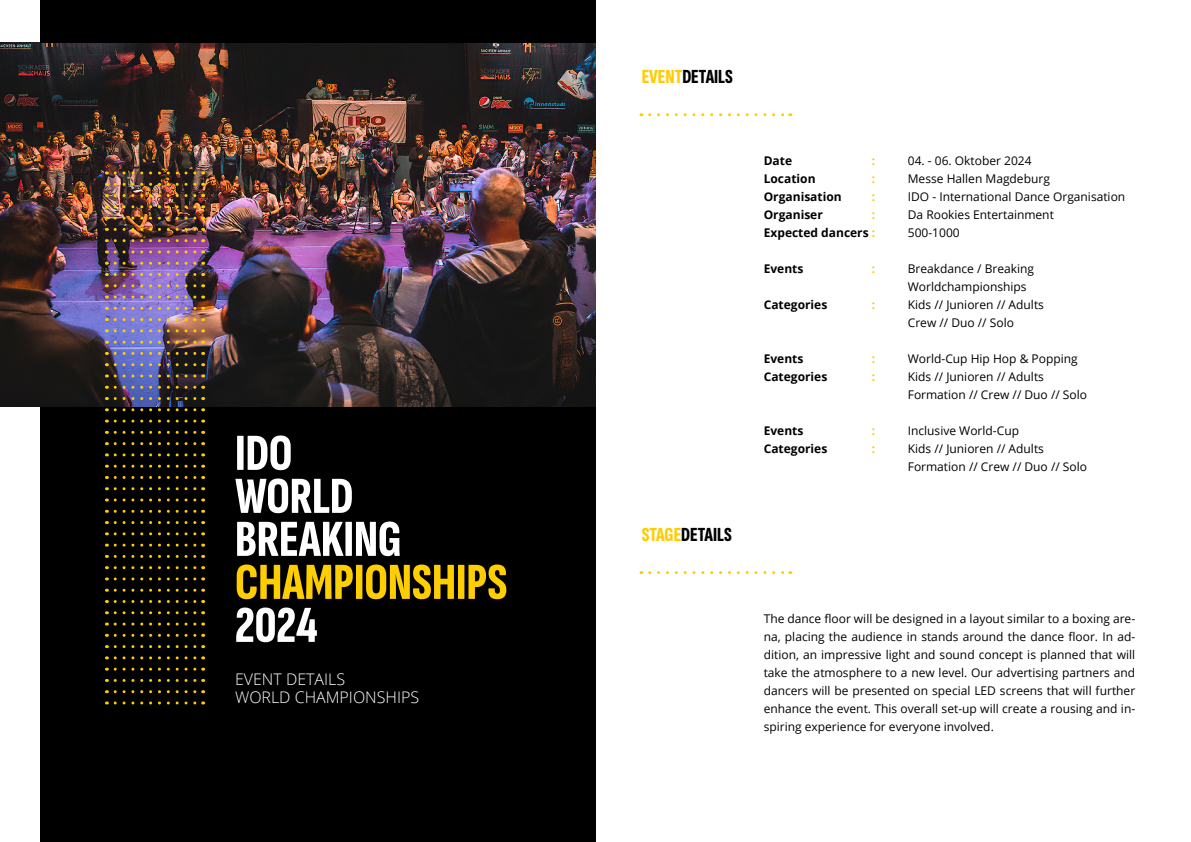
<style>
.page{position:relative;width:1191px;height:842px;background:#fff}
.page>*{position:absolute;margin:0;border:0;box-sizing:border-box;transform-origin:0 0}
.t1{font:extra-condensed 52px/43px "Sofia Sans";color:#fff}
.t2{font:extra-condensed 52px "Sofia Sans";color:#ffce00}
.t3{font:extra-condensed 20px "Sofia Sans";color:#000}
.t4{font:300 16px/18px "Open Sans";color:#fff}
.t5{font:12px/18px "Open Sans";color:#000}
.t6{font:700 12px "Open Sans";color:#000}
.t7{font:700 12px "Open Sans";color:#fc0}
.s1{color:#fc0}
</style>
<div class="page">
<div style="left:40px;top:0;width:555px;height:842px;background:#000"></div>
<img style="left:0;top:43px;width:595px;height:364px">
<svg style="left:115px;top:701px;width:89px;height:3px"></svg>
<svg style="left:115px;top:690px;width:89px;height:3px"></svg>
<svg style="left:115px;top:679px;width:89px;height:3px"></svg>
<svg style="left:115px;top:668px;width:89px;height:3px"></svg>
<svg style="left:115px;top:656px;width:89px;height:3px"></svg>
<svg style="left:115px;top:645px;width:89px;height:3px"></svg>
<svg style="left:115px;top:634px;width:89px;height:3px"></svg>
<svg style="left:115px;top:622px;width:89px;height:3px"></svg>
<svg style="left:115px;top:611px;width:89px;height:3px"></svg>
<svg style="left:115px;top:600px;width:89px;height:3px"></svg>
<svg style="left:115px;top:589px;width:89px;height:3px"></svg>
<svg style="left:115px;top:577px;width:89px;height:3px"></svg>
<svg style="left:115px;top:566px;width:89px;height:3px"></svg>
<svg style="left:115px;top:555px;width:89px;height:3px"></svg>
<svg style="left:115px;top:544px;width:89px;height:3px"></svg>
<svg style="left:115px;top:532px;width:89px;height:3px"></svg>
<svg style="left:115px;top:521px;width:89px;height:3px"></svg>
<svg style="left:115px;top:510px;width:89px;height:3px"></svg>
<svg style="left:115px;top:498px;width:89px;height:3px"></svg>
<svg style="left:115px;top:487px;width:89px;height:3px"></svg>
<svg style="left:115px;top:476px;width:89px;height:3px"></svg>
<svg style="left:115px;top:465px;width:89px;height:3px"></svg>
<svg style="left:115px;top:453px;width:89px;height:3px"></svg>
<svg style="left:115px;top:442px;width:89px;height:3px"></svg>
<svg style="left:115px;top:431px;width:89px;height:3px"></svg>
<svg style="left:115px;top:420px;width:89px;height:3px"></svg>
<svg style="left:115px;top:408px;width:89px;height:3px"></svg>
<svg style="left:115px;top:397px;width:89px;height:3px"></svg>
<svg style="left:115px;top:386px;width:89px;height:3px"></svg>
<svg style="left:115px;top:374px;width:89px;height:3px"></svg>
<svg style="left:115px;top:363px;width:89px;height:3px"></svg>
<svg style="left:115px;top:352px;width:89px;height:3px"></svg>
<svg style="left:115px;top:341px;width:89px;height:3px"></svg>
<svg style="left:115px;top:329px;width:89px;height:3px"></svg>
<svg style="left:115px;top:318px;width:89px;height:3px"></svg>
<svg style="left:115px;top:307px;width:89px;height:3px"></svg>
<svg style="left:115px;top:296px;width:89px;height:3px"></svg>
<svg style="left:115px;top:284px;width:89px;height:3px"></svg>
<svg style="left:115px;top:273px;width:89px;height:3px"></svg>
<svg style="left:115px;top:262px;width:89px;height:3px"></svg>
<svg style="left:115px;top:250px;width:89px;height:3px"></svg>
<svg style="left:115px;top:239px;width:89px;height:3px"></svg>
<svg style="left:115px;top:228px;width:89px;height:3px"></svg>
<svg style="left:115px;top:217px;width:89px;height:3px"></svg>
<svg style="left:115px;top:205px;width:89px;height:3px"></svg>
<svg style="left:115px;top:194px;width:89px;height:3px"></svg>
<svg style="left:115px;top:183px;width:89px;height:3px"></svg>
<svg style="left:115px;top:171px;width:89px;height:3px"></svg>
<svg style="left:649px;top:113px;width:142px;height:3px"></svg>
<svg style="left:649px;top:571px;width:142px;height:3px"></svg>
<h1 class="t1" style="left:235px;top:432px;width:168px">IDO<br>WORLD<br>BREAKING</h1>
<h1 class="t2" style="left:235px;top:554px;width:274px">CHAMPIONSHIPS</h1>
<h1 class="t1" style="left:235px;top:604px;width:84px">2024</h1>
<h3 class="t4" style="left:235px;top:670px;width:185px">EVENT DETAILS<br>WORLD CHAMPIONSHIPS</h3>
<h2 class="t3" style="left:642px;top:66px;width:93px"><span class="s1">EVENT</span>DETAILS</h2>
<h2 class="t3" style="left:642px;top:524px;width:92px"><span class="s1">STAGE</span>DETAILS</h2>
<p class="t6" style="left:763px;top:152px;width:30px">Date</p>
<p class="t7" style="left:871px;top:152px;width:5px">:</p>
<p class="t5" style="left:907px;top:151px;width:125px">04. - 06. Oktober 2024</p>
<p class="t6" style="left:763px;top:170px;width:53px">Location</p>
<p class="t7" style="left:871px;top:170px;width:5px">:</p>
<p class="t5" style="left:907px;top:169px;width:144px">Messe Hallen Magdeburg</p>
<p class="t6" style="left:763px;top:188px;width:79px">Organisation</p>
<p class="t7" style="left:871px;top:188px;width:5px">:</p>
<p class="t5" style="left:907px;top:187px;width:219px">IDO - International Dance Organisation</p>
<p class="t6" style="left:763px;top:206px;width:61px">Organiser</p>
<p class="t7" style="left:871px;top:206px;width:5px">:</p>
<p class="t5" style="left:907px;top:205px;width:148px">Da Rookies Entertainment</p>
<p class="t6" style="left:763px;top:224px;width:113px">Expected dancers <span class="s1">:</span></p>
<p class="t5" style="left:907px;top:223px;width:53px">500-1000</p>
<p class="t6" style="left:763px;top:260px;width:41px">Events</p>
<p class="t7" style="left:871px;top:260px;width:5px">:</p>
<p class="t5" style="left:907px;top:259px;width:128px">Breakdance / Breaking<br>Worldchampionships</p>
<p class="t6" style="left:763px;top:296px;width:65px">Categories</p>
<p class="t7" style="left:871px;top:296px;width:5px">:</p>
<p class="t5" style="left:907px;top:295px;width:138px">Kids // Junioren // Adults<br>Crew // Duo // Solo</p>
<p class="t6" style="left:763px;top:350px;width:41px">Events</p>
<p class="t7" style="left:871px;top:350px;width:5px">:</p>
<p class="t5" style="left:907px;top:349px;width:171px">World-Cup Hip Hop &amp; Popping</p>
<p class="t6" style="left:763px;top:368px;width:65px">Categories</p>
<p class="t7" style="left:871px;top:368px;width:5px">:</p>
<p class="t5" style="left:907px;top:367px;width:181px">Kids // Junioren // Adults<br>Formation // Crew // Duo // Solo</p>
<p class="t6" style="left:763px;top:422px;width:41px">Events</p>
<p class="t7" style="left:871px;top:422px;width:5px">:</p>
<p class="t5" style="left:907px;top:421px;width:113px">Inclusive World-Cup</p>
<p class="t6" style="left:763px;top:440px;width:65px">Categories</p>
<p class="t7" style="left:871px;top:440px;width:5px">:</p>
<p class="t5" style="left:907px;top:439px;width:181px">Kids // Junioren // Adults<br>Formation // Crew // Duo // Solo</p>
<p class="t5" style="left:763px;top:609px;width:373px;text-align:justify">The dance floor will be designed in a layout similar to a boxing are&shy;na, placing the audience in stands around the dance floor. In ad&shy;dition, an impressive light and sound concept is planned that will take the atmosphere to a new level. Our advertising partners and dancers will be presented on special LED screens that will further enhance the event. This overall set-up will create a rousing and in&shy;spiring experience for everyone involved.</p>
</div>
